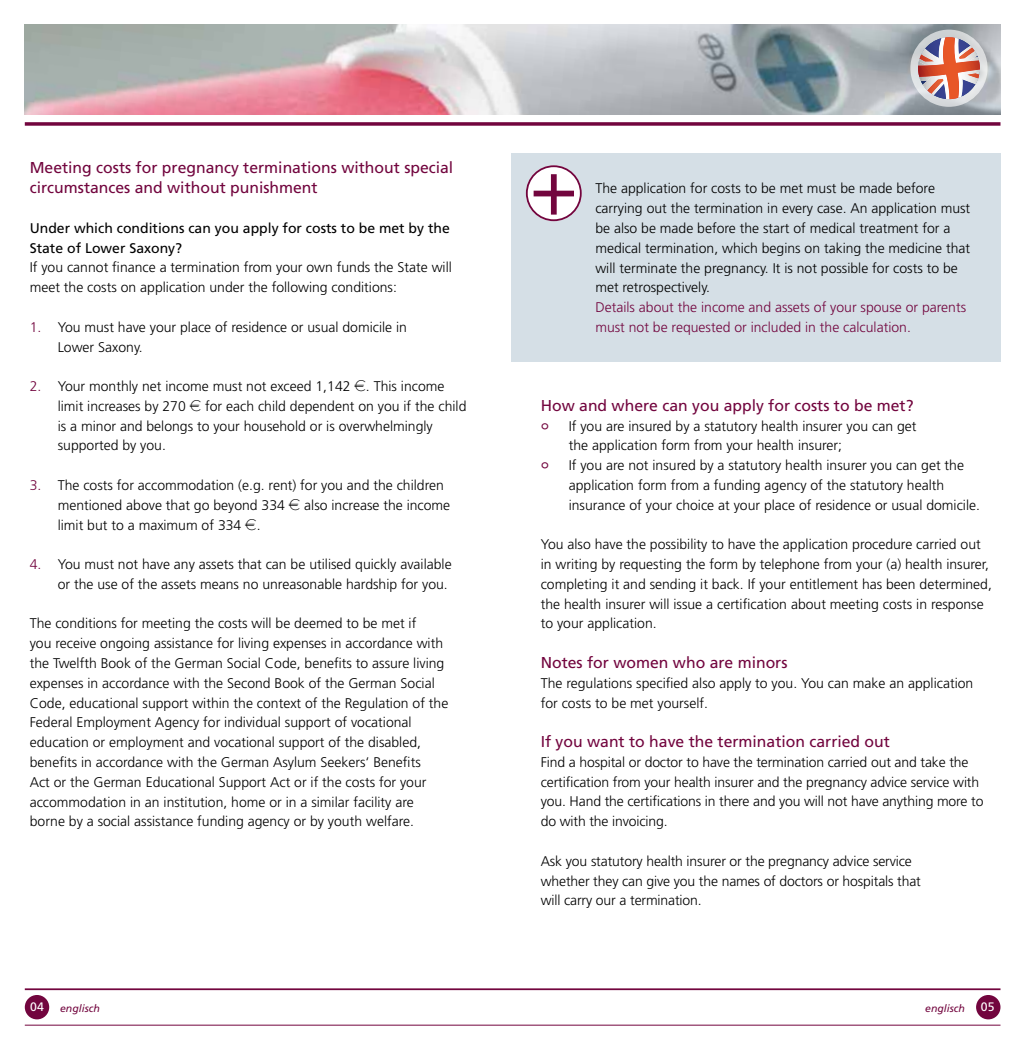
<style>
.page{position:relative;width:1022px;height:1042px;background:#fff}
.page>*{position:absolute;margin:0;border:0;box-sizing:border-box;transform-origin:0 0}
.t1{font:15.75px/19.8px "Frutiger";color:#72053e}
.t2{font:300 14px/19.8px "Frutiger";color:#000}
.t3{font:300 14px/19.8px "Frutiger";color:#72053e}
.t4{font:14px/19.8px "Frutiger";color:#000}
.t5{font:12.25px "Frutiger";color:#fff}
.t6{font:italic 10.5px "Frutiger";color:#72053e}
.s1{color:#72053e}
.s2{font-family:"Eurofont";font-weight:400}
.s3{font-size:21px;color:#72053e}
</style>
<div class="page">
<div style="left:977px;top:996px;width:22px;height:22px;background:#72053e;border-radius:50%"></div>
<div style="left:976px;top:995px;width:24px;height:24px;border:2px solid #72053e;border-radius:50%"></div>
<div style="left:26px;top:996px;width:22px;height:22px;background:#72053e;border-radius:50%"></div>
<div style="left:25px;top:995px;width:24px;height:24px;border:2px solid #72053e;border-radius:50%"></div>
<div style="left:511px;top:154px;width:489px;height:208px;background:#d5dfe6"></div>
<img style="left:25px;top:25px;width:975px;height:89px">
<svg style="left:25px;top:122px;width:975px;height:4px"></svg>
<svg style="left:526px;top:165px;width:56px;height:56px"></svg>
<svg style="left:910px;top:30px;width:77px;height:77px"></svg>
<svg style="left:918px;top:37px;width:62px;height:62px"></svg>
<hr style="left:25px;top:988px;width:975px;height:2px;background:#72053e">
<hr style="left:25px;top:1024px;width:975px;height:1px;background:#72053e">
<p class="t1" style="left:30px;top:158px;width:425px">Meeting costs for pregnancy terminations without special circumstances and without punishment</p>
<p class="t4" style="left:30px;top:218px;width:422px">Under which conditions can you apply for costs to be met by the<br>State of Lower Saxony?</p>
<p class="t2" style="left:30px;top:258px;width:424px">If you cannot finance a termination from your own funds the State will meet the costs on application under the following conditions:</p>
<p class="t2" style="left:58px;top:317px;width:351px;text-indent:-28px"><span class="s1">1.</span> You must have your place of residence or usual domicile in<br>Lower Saxony.</p>
<p class="t2" style="left:58px;top:376px;width:410px;text-indent:-28px"><span class="s1">2.</span> Your monthly net income must not exceed 1,142 <span class="s2">E</span>. This income limit increases by 270 <span class="s2">E</span> for each child dependent on you if the child is a minor and belongs to your household or is overwhelmingly supported by you.</p>
<p class="t2" style="left:58px;top:475px;width:394px;text-indent:-28px"><span class="s1">3.</span> The costs for accommodation (e.g. rent) for you and the children mentioned above that go beyond 334 <span class="s2">E</span> also increase the income limit but to a maximum of 334 <span class="s2">E</span>.</p>
<p class="t2" style="left:30px;top:554px;width:423px;text-align:right"><span class="s1">4.</span> You must not have any assets that can be utilised quickly available or the use of the assets means no unreasonable hardship for you.</p>
<p class="t2" style="left:30px;top:614px;width:420px">The conditions for meeting the costs will be deemed to be met if<br>you receive ongoing assistance for living expenses in accordance with the Twelfth Book of the German Social Code, benefits to assure living expenses in accordance with the Second Book of the German Social Code, educational support within the context of the Regulation of the Federal Employment Agency for individual support of vocational education or employment and vocational support of the disabled, benefits in accordance with the German Asylum Seekers‘ Benefits<br>Act or the German Educational Support Act or if the costs for your accommodation in an institution, home or in a similar facility are borne by a social assistance funding agency or by youth welfare.</p>
<p class="t2" style="left:595px;top:179px;width:376px">The application for costs to be met must be made before carrying out the termination in every case. An application must be also be made before the start of medical treatment for a medical termination, which begins on taking the medicine that will terminate the pregnancy. It is not possible for costs to be met retrospectively.</p>
<p class="t3" style="left:595px;top:297px;width:372px">Details about the income and assets of your spouse or parents must not be requested or included in the calculation.</p>
<p class="t1" style="left:541px;top:395px;width:374px">How and where can you apply for costs to be met?</p>
<p class="t2" style="left:541px;top:416px;width:377px"><span class="s3">°</span> If you are insured by a statutory health insurer you can get</p>
<p class="t2" style="left:569px;top:436px;width:275px">the application form from your health insurer;</p>
<p class="t2" style="left:541px;top:455px;width:425px"><span class="s3">°</span> If you are not insured by a statutory health insurer you can get the</p>
<p class="t2" style="left:569px;top:475px;width:377px">application form from a funding agency of the statutory health</p>
<p class="t2" style="left:569px;top:495px;width:413px">insurance of your choice at your place of residence or usual domicile.</p>
<p class="t2" style="left:541px;top:534px;width:453px">You also have the possibility to have the application procedure carried out in writing by requesting the form by telephone from your (a) health insurer, completing it and sending it back. If your entitlement has been determined, the health insurer will issue a certification about meeting costs in response to your application.</p>
<p class="t1" style="left:541px;top:652px;width:248px">Notes for women who are minors</p>
<p class="t2" style="left:541px;top:673px;width:434px">The regulations specified also apply to you. You can make an application for costs to be met yourself.</p>
<p class="t1" style="left:541px;top:731px;width:351px">If you want to have the termination carried out</p>
<p class="t2" style="left:541px;top:752px;width:444px">Find a hospital or doctor to have the termination carried out and take the certification from your health insurer and the pregnancy advice service with you. Hand the certifications in there and you will not have anything more to do with the invoicing.</p>
<p class="t2" style="left:541px;top:851px;width:382px">Ask you statutory health insurer or the pregnancy advice service whether they can give you the names of doctors or hospitals that will carry our a termination.</p>
<p class="t5" style="left:30px;top:999px;width:15px">04</p>
<p class="t5" style="left:981px;top:999px;width:15px">05</p>
<p class="t6" style="left:60px;top:1002px;width:41px">englisch</p>
<p class="t6" style="left:925px;top:1002px;width:41px">englisch</p>
</div>
